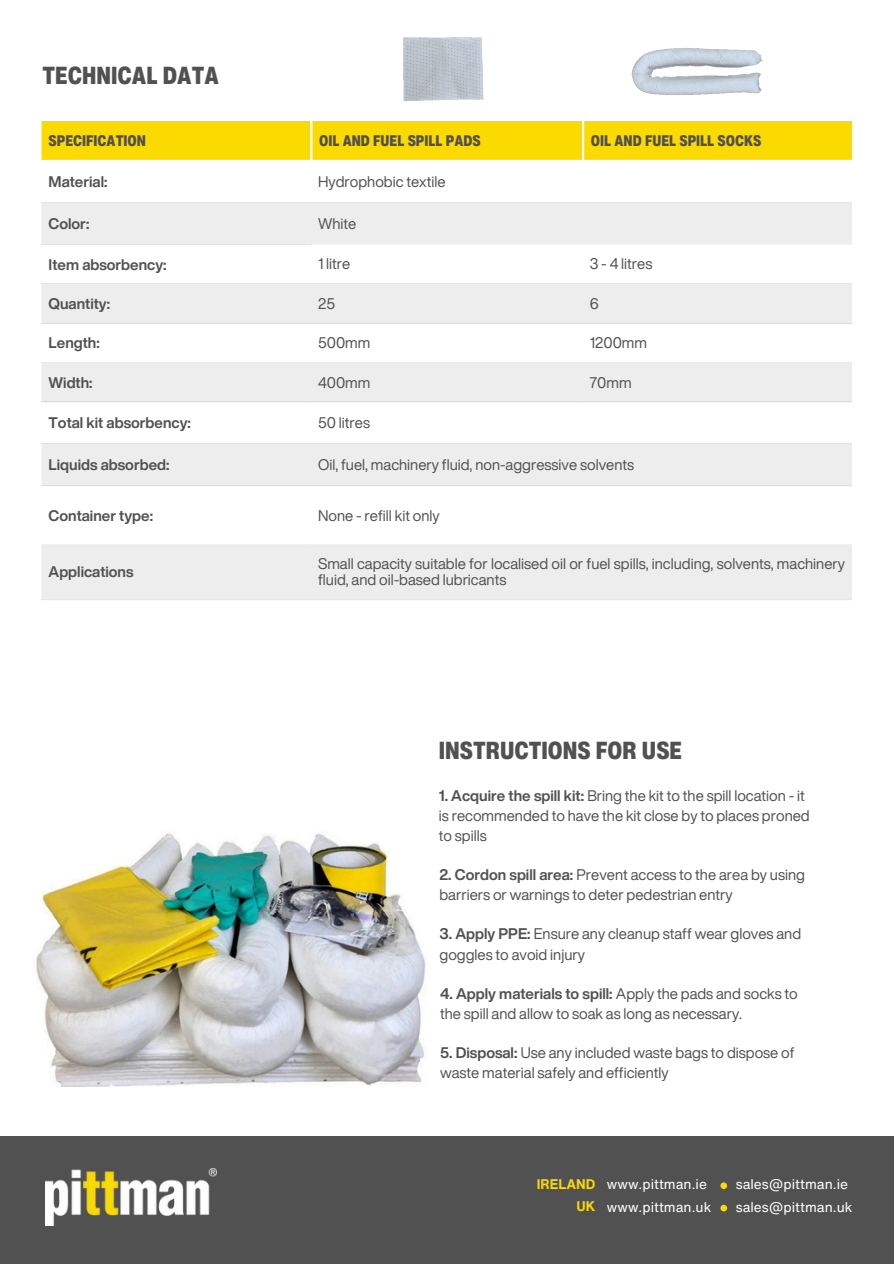
<style>
.page{position:relative;width:894px;height:1264px;background:#fff}
.page>*{position:absolute;margin:0;border:0;box-sizing:border-box;transform-origin:0 0}
.t1{font:900 condensed 24px "Helvetica Now Text";color:#525152}
.t2{font:15px/20.2px "Helvetica Now Display";color:#525052}
.t3{font:700 15px "Helvetica Now Display";color:#525052}
.t4{font:900 condensed 15px "Helvetica Now Text";color:#525052}
.t5{font:13.65px "Helvetica Now Text";color:#fff}
.t6{font:700 13.65px "Helvetica Now Text";color:#fbda00}
.s1{font-weight:700}
</style>
<div class="page">
<img style="left:36px;top:833px;width:389px;height:253px">
<div style="left:42px;top:121px;width:809px;height:39px;background:#fbda00"></div>
<svg style="left:42px;top:203px;width:809px;height:396px;fill:#ededed"></svg>
<hr style="left:42px;top:202px;width:809px;height:1px;background:#ededed">
<hr style="left:42px;top:244px;width:269px;height:1px;background:#ededed">
<hr style="left:42px;top:283px;width:809px;height:1px;background:#ededed">
<hr style="left:42px;top:322px;width:809px;height:1px;background:#ededed">
<hr style="left:42px;top:362px;width:809px;height:1px;background:#ededed">
<hr style="left:42px;top:401px;width:809px;height:1px;background:#ededed">
<hr style="left:42px;top:443px;width:809px;height:1px;background:#ededed">
<hr style="left:42px;top:485px;width:809px;height:1px;background:#ededed">
<hr style="left:42px;top:599px;width:809px;height:1px;background:#ededed">
<hr style="left:310px;top:121px;width:2px;height:40px;background:#fff">
<hr style="left:581px;top:121px;width:3px;height:40px;background:#fff">
<div style="left:0;top:1136px;width:893px;height:127px;background:#525152"></div>
<img style="left:46px;top:1168px;width:171px;height:56px">
<div style="left:720px;top:1182px;width:7px;height:7px;background:#fbda00;border-radius:50%"></div>
<div style="left:720px;top:1204px;width:7px;height:7px;background:#fbda00;border-radius:50%"></div>
<img style="left:391px;top:37px;width:111px;height:112px">
<img style="left:631px;top:48px;width:132px;height:47px">
<h1 class="t1" style="left:43px;top:57px;width:178px">TECHNICAL DATA</h1>
<p class="t4" style="left:49px;top:129px;width:99px">SPECIFICATION</p>
<p class="t4" style="left:319px;top:129px;width:163px">OIL AND FUEL SPILL PADS</p>
<h1 class="t4" style="left:590px;top:129px;width:172px">OIL AND FUEL SPILL SOCKS</h1>
<p class="t3" style="left:49px;top:170px;width:60px">Material:</p>
<p class="t2" style="left:318px;top:171px;width:129px">Hydrophobic textile</p>
<p class="t3" style="left:49px;top:212px;width:42px">Color:</p>
<p class="t2" style="left:318px;top:213px;width:40px">White</p>
<p class="t3" style="left:49px;top:253px;width:119px">Item absorbency:</p>
<p class="t2" style="left:318px;top:253px;width:34px">1 litre</p>
<p class="t2" style="left:589px;top:253px;width:64px">3 - 4 litres</p>
<p class="t3" style="left:49px;top:292px;width:63px">Quantity:</p>
<p class="t2" style="left:318px;top:293px;width:18px">25</p>
<p class="t2" style="left:589px;top:293px;width:11px">6</p>
<p class="t3" style="left:49px;top:332px;width:53px">Length:</p>
<p class="t2" style="left:318px;top:332px;width:54px">500mm</p>
<p class="t2" style="left:589px;top:332px;width:59px">1200mm</p>
<p class="t3" style="left:49px;top:371px;width:45px">Width:</p>
<p class="t2" style="left:318px;top:372px;width:54px">400mm</p>
<p class="t2" style="left:589px;top:372px;width:43px">70mm</p>
<p class="t3" style="left:49px;top:411px;width:144px">Total kit absorbency:</p>
<p class="t2" style="left:318px;top:412px;width:53px">50 litres</p>
<p class="t3" style="left:49px;top:453px;width:122px">Liquids absorbed:</p>
<p class="t2" style="left:318px;top:454px;width:317px">Oil, fuel, machinery fluid, non-aggressive solvents</p>
<p class="t3" style="left:49px;top:504px;width:106px">Container type:</p>
<p class="t2" style="left:318px;top:505px;width:123px">None - refill kit only</p>
<p class="t3" style="left:49px;top:560px;width:86px">Applications</p>
<p class="t2" style="left:318px;top:555px;width:528px;line-height:15.8px">Small capacity suitable for localised oil or fuel spills, including, solvents, machinery fluid, and oil-based lubricants</p>
<p class="t1" style="left:438px;top:732px;width:245px">INSTRUCTIONS FOR USE</p>
<p class="t2" style="left:438px;top:784px;width:372px"><span class="s1">1. Acquire the spill kit:</span> Bring the kit to the spill location - it is recommended to have the kit close by to places proned to spills</p>
<p class="t2" style="left:439px;top:864px;width:367px"><span class="s1">2. Cordon spill area:</span> Prevent access to the area by using barriers or warnings to deter pedestrian entry</p>
<p class="t2" style="left:439px;top:923px;width:363px"><span class="s1">3. Apply PPE:</span> Ensure any cleanup staff wear gloves and goggles to avoid injury</p>
<p class="t2" style="left:440px;top:982px;width:359px"><span class="s1">4. Apply materials to spill:</span> Apply the pads and socks to the spill and allow to soak as long as necessary.</p>
<p class="t2" style="left:440px;top:1042px;width:356px"><span class="s1">5. Disposal:</span> Use any included waste bags to dispose of waste material safely and efficiently</p>
<p class="t6" style="left:536px;top:1174px;width:60px">IRELAND</p>
<p class="t5" style="left:606px;top:1173px;width:101px">www.pittman.ie</p>
<p class="t5" style="left:735px;top:1173px;width:114px">sales@pittman.ie</p>
<p class="t6" style="left:576px;top:1196px;width:20px">UK</p>
<p class="t5" style="left:606px;top:1196px;width:106px">www.pittman.uk</p>
<p class="t5" style="left:735px;top:1196px;width:118px">sales@pittman.uk</p>
</div>
